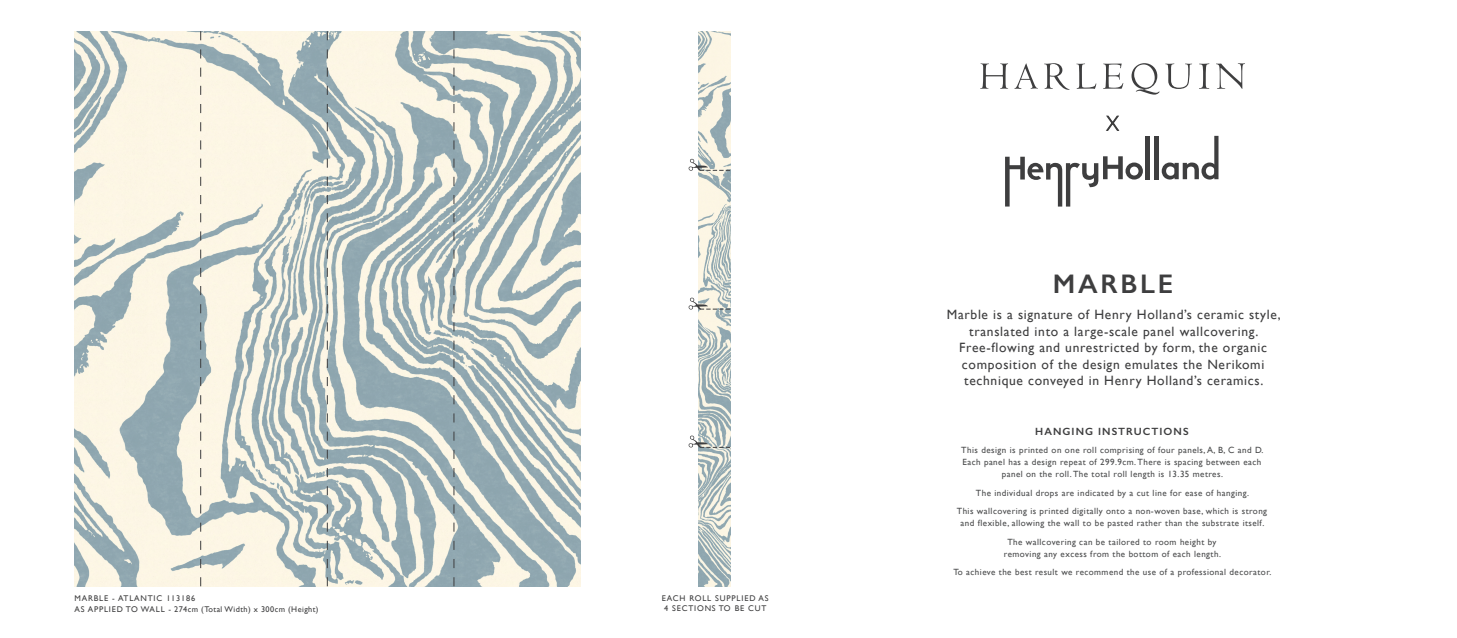
<style>
.page{position:relative;width:1457px;height:638px;background:#fff}
.page>*{position:absolute;margin:0;border:0;box-sizing:border-box;transform-origin:0 0}
.t1{font:600 27px "Gill Sans";letter-spacing:.1em;color:#3e3e3f}
.t2{font:13.5px/16.5px "Gill Sans";letter-spacing:.05em;color:#3e3e3f;text-align:center}
.t3{font:600 10.5px "Gill Sans";letter-spacing:.1em;color:#3e3e3f}
.t4{font:9px/12px "Gill Sans";letter-spacing:.05em;color:#4a4b4c;text-align:center}
.t5{font:8.25px "Gill Sans";letter-spacing:.1em;color:#3e3e3f}
.t6{font:8.25px "Gill Sans";letter-spacing:.05em;color:#3e3e3f}
</style>
<div class="page">
<svg style="left:1005px;top:156px;width:137px;height:51px"></svg>
<svg style="left:1161px;top:136px;width:57px;height:44px"></svg>
<div style="left:1145px;top:136px;width:5px;height:43px;background:#3e3e3f"></div>
<hr style="left:1154px;top:136px;width:4px;height:43px;background:#3e3e3f">
<svg style="left:980px;top:63px;width:28px;height:26px"></svg>
<svg style="left:1014px;top:63px;width:23px;height:26px"></svg>
<svg style="left:1044px;top:63px;width:25px;height:27px"></svg>
<svg style="left:1076px;top:64px;width:20px;height:25px"></svg>
<svg style="left:1103px;top:64px;width:20px;height:25px"></svg>
<svg style="left:1165px;top:63px;width:27px;height:26px"></svg>
<svg style="left:1199px;top:63px;width:10px;height:26px"></svg>
<svg style="left:1216px;top:63px;width:28px;height:26px"></svg>
<svg style="left:1131px;top:63px;width:28px;height:32px"></svg>
<svg style="left:1106px;top:115px;width:13px;height:16px"></svg>
<img style="left:74px;top:31px;width:507px;height:555px">
<svg style="left:327px;top:31px;width:1px;height:555px"></svg>
<svg style="left:200px;top:31px;width:1px;height:555px"></svg>
<svg style="left:454px;top:31px;width:1px;height:555px"></svg>
<img style="left:698px;top:31px;width:32px;height:555px">
<svg style="left:688px;top:159px;width:42px;height:12px"></svg>
<svg style="left:688px;top:298px;width:42px;height:12px"></svg>
<svg style="left:688px;top:435px;width:42px;height:13px"></svg>
<p class="t5" style="left:74px;top:593px;width:122px">MARBLE - ATLANTIC 113186</p>
<p class="t6" style="left:74px;top:604px;width:246px">AS APPLIED TO WALL - 274cm (Total Width) x 300cm (Height)</p>
<p class="t5" style="left:662px;top:593px;width:108px">EACH ROLL SUPPLIED AS</p>
<p class="t5" style="left:664px;top:603px;width:104px">4 SECTIONS TO BE CUT</p>
<p class="t1" style="left:1052px;top:268px;width:122px">MARBLE</p>
<p class="t2" style="left:946px;top:306px;width:335px">Marble is a signature of Henry Holland’s ceramic style, translated into a large-scale panel wallcovering.<br>Free-flowing and unrestricted by form, the organic composition of the design emulates the Nerikomi technique conveyed in Henry Holland’s ceramics.</p>
<p class="t3" style="left:1035px;top:425px;width:155px">HANGING INSTRUCTIONS</p>
<p class="t4" style="left:961px;top:444px;width:304px">This design is printed on one roll comprising of four panels, A, B, C and D.<br>Each panel has a design repeat of 299.9cm. There is spacing between each panel on the roll. The total roll length is 13.35 metres.</p>
<p class="t4" style="left:975px;top:487px;width:275px">The individual drops are indicated by a cut line for ease of hanging.</p>
<p class="t4" style="left:956px;top:505px;width:312px">This wallcovering is printed digitally onto a non-woven base, which is strong and flexible, allowing the wall to be pasted rather than the substrate itself.</p>
<p class="t4" style="left:1003px;top:535px;width:218px">The wallcovering can be tailored to room height by removing any excess from the bottom of each length.</p>
<p class="t4" style="left:953px;top:566px;width:319px">To achieve the best result we recommend the use of a professional decorator.</p>
</div>
